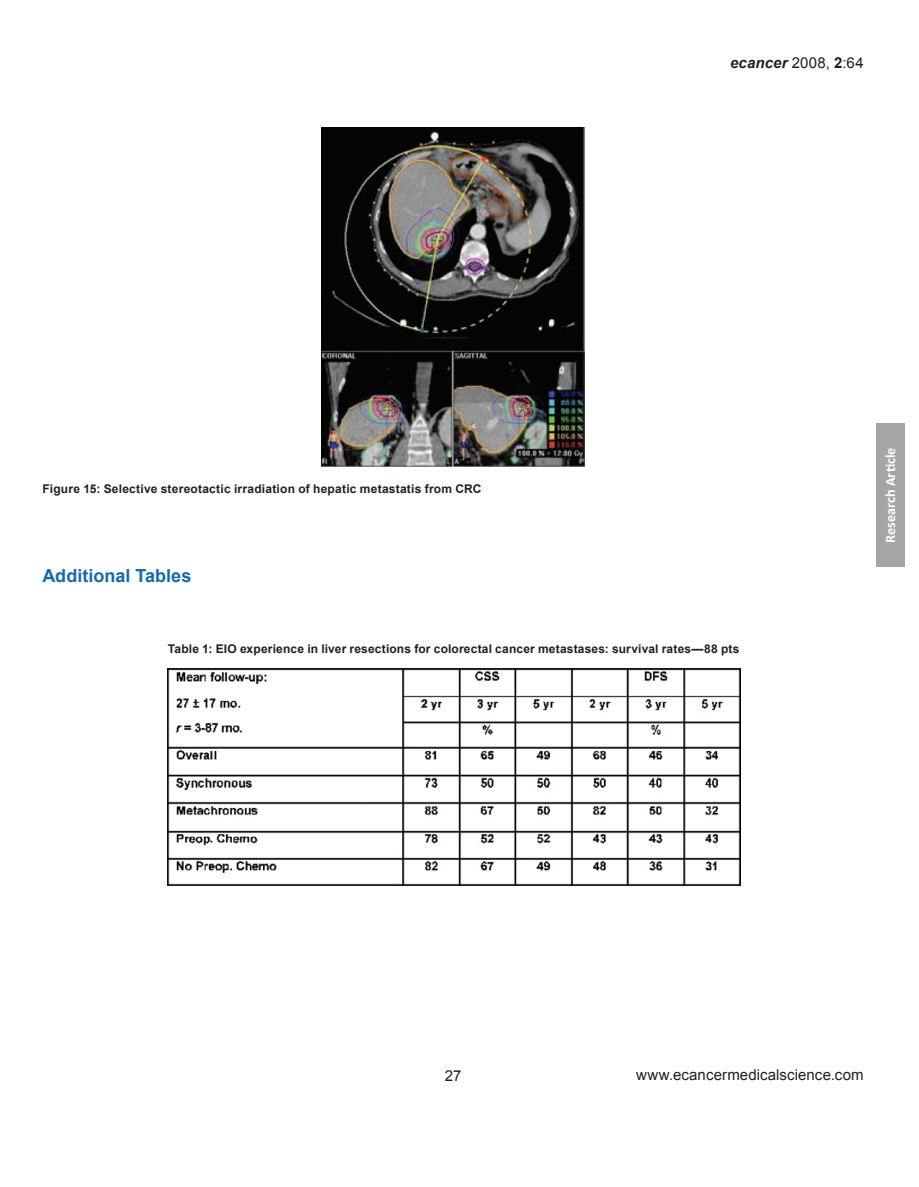
<style>
.page{position:relative;width:919px;height:1187px;background:#fff}
.page>*{position:absolute;margin:0;border:0;box-sizing:border-box;transform-origin:0 0}
.t1{font:700 18px "Arial";color:#1569ad}
.t2{font:15px "Arial";letter-spacing:.005em;color:#231f20}
.t3{font:700 14.25px "Calibri";color:#fff}
.t4{font:700 12px "Arial";letter-spacing:.015em;color:#231f20}
.s1{font-weight:700;font-style:italic}
.s2{font-weight:700}
</style>
<div class="page">
<div style="left:876px;top:423px;width:28px;height:144px;background:#a7a5a4"></div>
<img style="left:321px;top:128px;width:264px;height:338px">
<img style="left:168px;top:668px;width:572px;height:217px">
<p class="t2" style="left:730px;top:53px;width:135px"><span class="s1">ecancer</span> 2008, <span class="s2">2</span>:64</p>
<p class="t4" style="left:43px;top:481px;width:440px">Figure 15: Selective stereotactic irradiation of hepatic metastatis from CRC</p>
<h1 class="t1" style="left:43px;top:563px;width:150px">Additional Tables</h1>
<p class="t4" style="left:168px;top:641px;width:573px">Table 1: EIO experience in liver resections for colorectal cancer metastases: survival rates—88 pts</p>
<p class="t3" style="left:881px;top:542px;width:97px;rotate:-90deg">Research Article</p>
<p class="t2" style="left:445px;top:1065px;width:18px">27</p>
<p class="t2" style="left:636px;top:1065px;width:229px">www.ecancermedicalscience.com</p>
</div>
